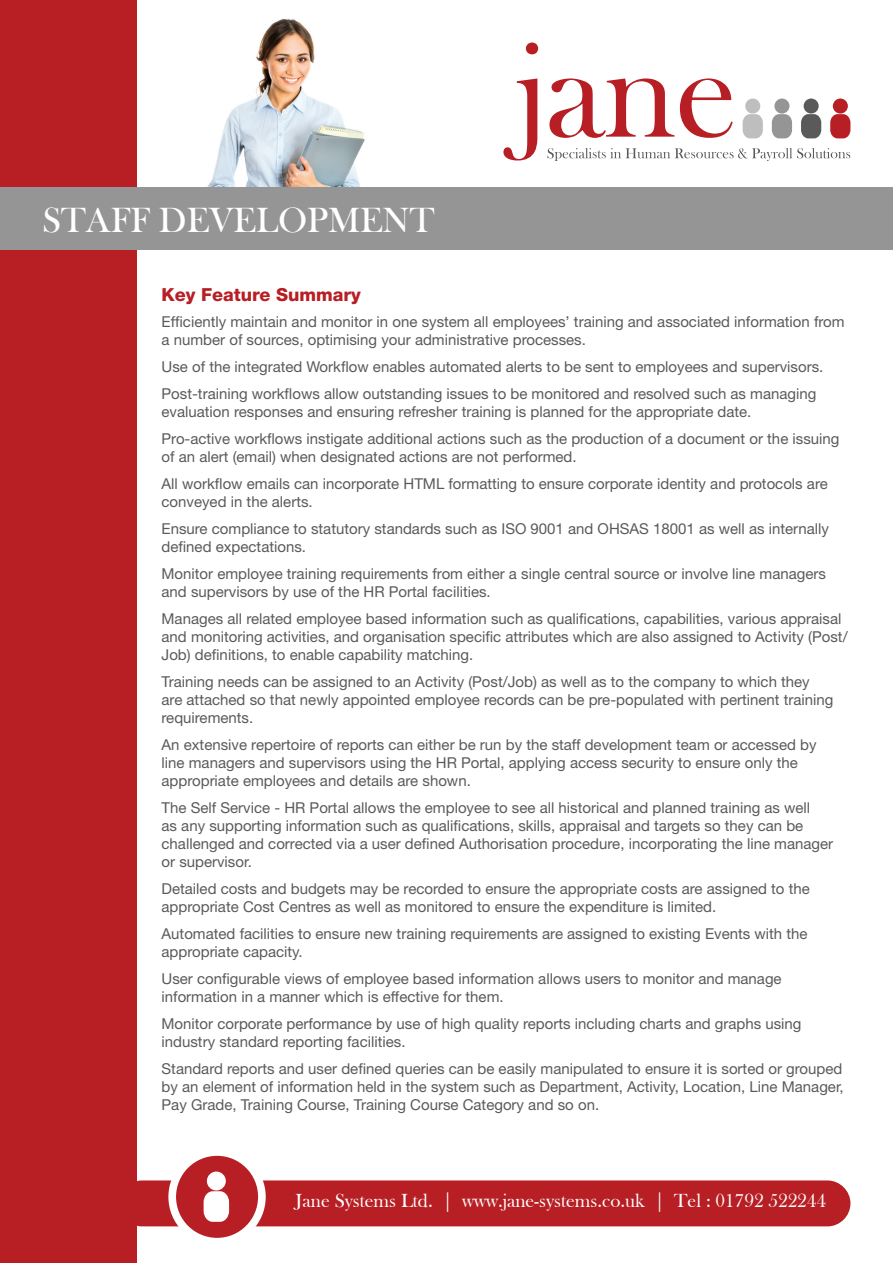
<style>
.page{position:relative;width:893px;height:1263px;background:#fff}
.page>*{position:absolute;margin:0;border:0;box-sizing:border-box;transform-origin:0 0}
.t1{font:36px "Bask Old Face";color:#fff}
.t2{font:19.5px "Bask Old Face";color:#fff}
.t3{font:800 18px "Helvetica Neue LT";color:#b71f24}
.t4{font:15px/18px "Helvetica Neue LT";color:#595a59}
</style>
<div class="page">
<img style="left:207px;top:19px;width:158px;height:168px">
<div style="left:0;top:0;width:136px;height:1263px;background:#b71f24"></div>
<div style="left:774px;top:99px;width:15px;height:15px;background:#959595;border-radius:50%"></div>
<svg style="left:772px;top:114px;width:20px;height:24px"></svg>
<div style="left:745px;top:99px;width:15px;height:15px;background:#bfbebe;border-radius:50%"></div>
<svg style="left:743px;top:114px;width:20px;height:24px"></svg>
<div style="left:804px;top:99px;width:15px;height:15px;background:#595a59;border-radius:50%"></div>
<svg style="left:801px;top:114px;width:20px;height:24px"></svg>
<div style="left:833px;top:99px;width:15px;height:15px;background:#b71f24;border-radius:50%"></div>
<svg style="left:830px;top:114px;width:20px;height:24px"></svg>
<svg style="left:547px;top:148px;width:303px;height:13px"></svg>
<svg style="left:503px;top:43px;width:35px;height:117px"></svg>
<svg style="left:549px;top:78px;width:125px;height:60px"></svg>
<svg style="left:680px;top:78px;width:53px;height:60px"></svg>
<div style="left:0;top:187px;width:893px;height:63px;background:#959595"></div>
<div style="left:119px;top:1180px;width:731px;height:46px;background:#b71f24;border-radius:23px"></div>
<div style="left:172px;top:1152px;width:90px;height:90px;background:#b71f24;border-radius:50%"></div>
<div style="left:168px;top:1148px;width:98px;height:97px;border:8px solid #fff;border-radius:50%"></div>
<div style="left:207px;top:1171px;width:19px;height:19px;background:#fff;border-radius:50%"></div>
<svg style="left:204px;top:1191px;width:25px;height:31px"></svg>
<p class="t1" style="left:43px;top:201px;width:378px">Staff Development</p>
<p class="t3" style="left:162px;top:284px;width:201px">Key Feature Summary</p>
<p class="t4" style="left:162px;top:313px;width:684px">Efficiently maintain and monitor in one system all employees’ training and associated information from a number of sources, optimising your administrative processes.</p>
<p class="t4" style="left:162px;top:358px;width:663px">Use of the integrated Workflow enables automated alerts to be sent to employees and supervisors.</p>
<p class="t4" style="left:162px;top:385px;width:656px">Post-training workflows allow outstanding issues to be monitored and resolved such as managing evaluation responses and ensuring refresher training is planned for the appropriate date.</p>
<p class="t4" style="left:162px;top:430px;width:679px">Pro-active workflows instigate additional actions such as the production of a document or the issuing of an alert (email) when designated actions are not performed.</p>
<p class="t4" style="left:162px;top:475px;width:668px">All workflow emails can incorporate HTML formatting to ensure corporate identity and protocols are conveyed in the alerts.</p>
<p class="t4" style="left:162px;top:520px;width:669px">Ensure compliance to statutory standards such as ISO 9001 and OHSAS 18001 as well as internally defined expectations.</p>
<p class="t4" style="left:162px;top:565px;width:666px">Monitor employee training requirements from either a single central source or involve line managers and supervisors by use of the HR Portal facilities.</p>
<p class="t4" style="left:162px;top:610px;width:688px">Manages all related employee based information such as qualifications, capabilities, various appraisal and monitoring activities, and organisation specific attributes which are also assigned to Activity (Post/<br>Job) definitions, to enable capability matching.</p>
<p class="t4" style="left:162px;top:673px;width:673px">Training needs can be assigned to an Activity (Post/Job) as well as to the company to which they are attached so that newly appointed employee records can be pre-populated with pertinent training requirements.</p>
<p class="t4" style="left:162px;top:736px;width:656px">An extensive repertoire of reports can either be run by the staff development team or accessed by line managers and supervisors using the HR Portal, applying access security to ensure only the appropriate employees and details are shown.</p>
<p class="t4" style="left:162px;top:799px;width:673px">The Self Service - HR Portal allows the employee to see all historical and planned training as well<br>as any supporting information such as qualifications, skills, appraisal and targets so they can be challenged and corrected via a user defined Authorisation procedure, incorporating the line manager or supervisor.</p>
<p class="t4" style="left:162px;top:880px;width:650px">Detailed costs and budgets may be recorded to ensure the appropriate costs are assigned to the appropriate Cost Centres as well as monitored to ensure the expenditure is limited.</p>
<p class="t4" style="left:162px;top:925px;width:647px">Automated facilities to ensure new training requirements are assigned to existing Events with the appropriate capacity.</p>
<p class="t4" style="left:162px;top:970px;width:622px">User configurable views of employee based information allows users to monitor and manage information in a manner which is effective for them.</p>
<p class="t4" style="left:162px;top:1015px;width:641px">Monitor corporate performance by use of high quality reports including charts and graphs using industry standard reporting facilities.</p>
<p class="t4" style="left:162px;top:1060px;width:684px;text-align:justify">Standard reports and user defined queries can be easily manipulated to ensure it is sorted or grouped by an element of information held in the system such as Department, Activity, Location, Line Manager, Pay Grade, Training Course, Training Course Category and so on.</p>
<p class="t2" style="left:296px;top:1190px;width:532px">Jane Systems Ltd. | www.jane-systems.co.uk | Tel : 01792 522244</p>
</div>
